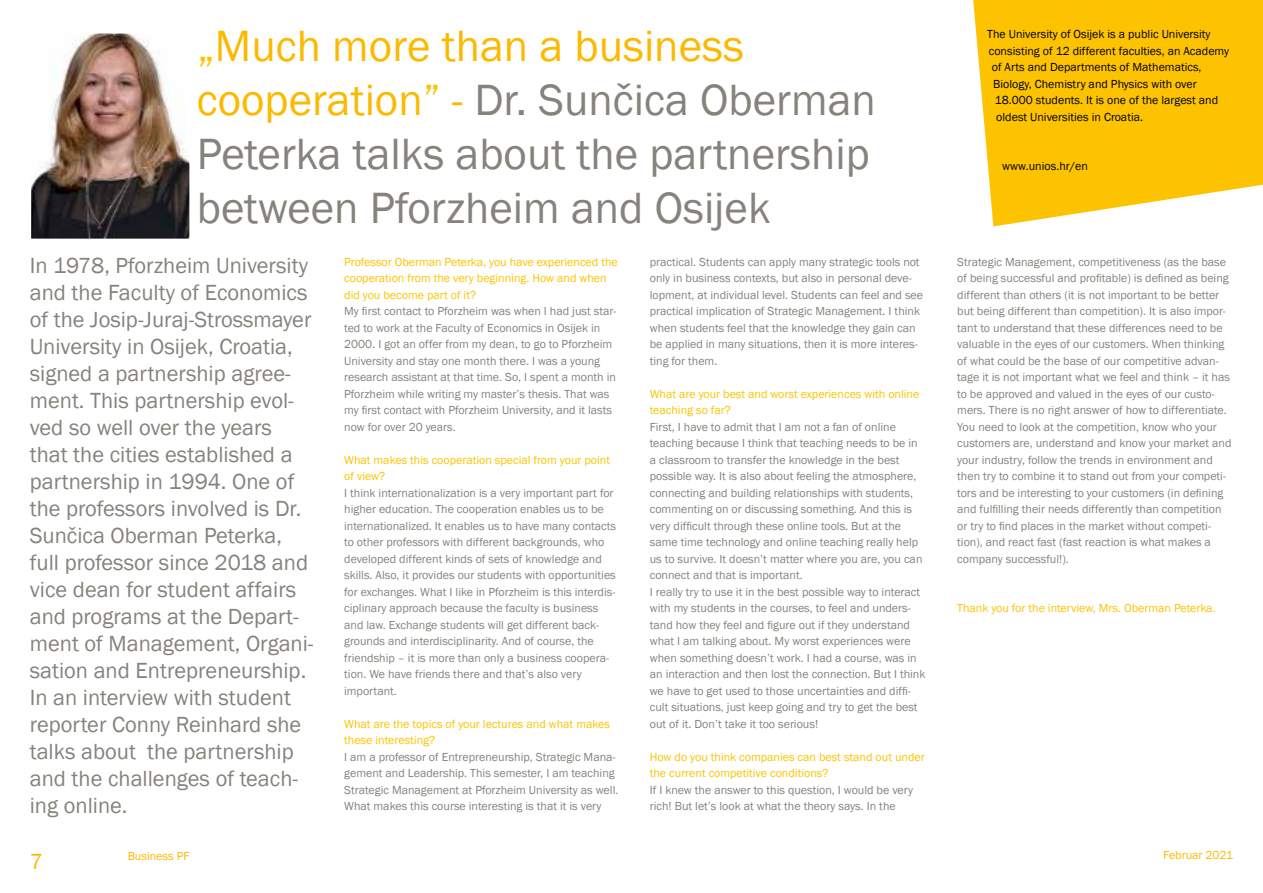
<style>
.page{position:relative;width:1263px;height:893px;background:#fff}
.page>*{position:absolute;margin:0;border:0;box-sizing:border-box;transform-origin:0 0}
.t1{font:45px/54px "Franklin Gothic";color:#86827c}
.t2{font:22.5px/27px "Franklin Gothic";color:#86827c}
.t3{font:22.5px "Franklin Gothic";color:#fbba00}
.t4{font:12px/16.5px "Franklin Gothic";color:#86827c}
.t5{font:12px/16.5px "Franklin Gothic";color:#fdc300}
.t6{font:12px "Franklin Gothic";color:#000}
.t7{font:12px "Franklin Gothic";color:#fbba00}
.s1{color:#fdc300}
.s2{color:#fbba00}
</style>
<div class="page">
<svg style="left:973px;top:0;width:290px;height:226px;background:#fdca1e"></svg>
<img style="left:33px;top:35px;width:155px;height:202px">
<h1 class="t1" style="left:197px;top:20px;width:680px"><span class="s1">„</span><span class="s2">Much more than a business cooperation</span><span class="s1">”</span> <span class="s2">-</span> Dr. Sunčica Oberman<br>Peterka talks about the partnership between Pforzheim and Osijek</h1>
<p class="t2" style="left:30px;top:252px;width:285px">In 1978, Pforzheim University and the Faculty of Economics of the Josip-Juraj-Strossmayer<br>University in Osijek, Croatia, signed a partnership agree&shy;ment. This partnership evol&shy;ved so well over the years that the cities established a partnership in 1994. One of the professors involved is Dr.<br>Sunčica Oberman Peterka, full professor since 2018 and vice dean for student affairs and programs at the Depart&shy;ment of Management, Organi&shy;sation and Entrepreneurship.<br>In an interview with student reporter Conny Reinhard she talks about the partnership and the challenges of teach&shy;ing online.</p>
<p class="t5" style="left:344px;top:254px;width:275px">Professor Oberman Peterka, you have experienced the cooperation from the very beginning. How and when did you become part of it?</p>
<p class="t4" style="left:344px;top:303px;width:273px">My first contact to Pforzheim was when I had just star&shy;ted to work at the Faculty of Economics in Osijek in 2000. I got an offer from my dean, to go to Pforzheim University and stay one month there. I was a young research assistant at that time. So, I spent a month in Pforzheim while writing my master’s thesis. That was my first contact with Pforzheim University, and it lasts now for over 20 years.</p>
<p class="t5" style="left:344px;top:452px;width:267px">What makes this cooperation special from your point of view?</p>
<p class="t4" style="left:344px;top:485px;width:273px">I think internationalization is a very important part for higher education. The cooperation enables us to be internationalized. It enables us to have many contacts to other professors with different backgrounds, who developed different kinds of sets of knowledge and skills. Also, it provides our students with opportunities for exchanges. What I like in Pforzheim is this interdis&shy;ciplinary approach because the faculty is business and law. Exchange students will get different back&shy;grounds and interdisciplinarity. And of course, the friendship – it is more than only a business coopera&shy;tion. We have friends there and that’s also very important.</p>
<p class="t5" style="left:344px;top:716px;width:267px">What are the topics of your lectures and what makes these interesting?</p>
<p class="t4" style="left:344px;top:749px;width:276px">I am a professor of Entrepreneurship, Strategic Mana&shy;gement and Leadership. This semester, I am teaching Strategic Management at Pforzheim University as well.<br>What makes this course interesting is that it is very</p>
<p class="t4" style="left:650px;top:254px;width:275px">practical. Students can apply many strategic tools not only in business contexts, but also in personal deve&shy;lopment, at individual level. Students can feel and see practical implication of Strategic Management. I think when students feel that the knowledge they gain can be applied in many situations, then it is more interes&shy;ting for them.</p>
<p class="t5" style="left:650px;top:386px;width:271px">What are your best and worst experiences with online teaching so far?</p>
<p class="t4" style="left:650px;top:419px;width:277px">First, I have to admit that I am not a fan of online teaching because I think that teaching needs to be in a classroom to transfer the knowledge in the best possible way. It is also about feeling the atmosphere, connecting and building relationships with students, commenting on or discussing something. And this is very difficult through these online tools. But at the same time technology and online teaching really help us to survive. It doesn’t matter where you are, you can connect and that is important.<br>I really try to use it in the best possible way to interact with my students in the courses, to feel and unders&shy;tand how they feel and figure out if they understand what I am talking about. My worst experiences were when something doesn’t work. I had a course, was in an interaction and then lost the connection. But I think we have to get used to those uncertainties and diffi&shy;cult situations, just keep going and try to get the best out of it. Don’t take it too serious!</p>
<p class="t5" style="left:650px;top:749px;width:276px">How do you think companies can best stand out under the current competitive conditions?</p>
<p class="t4" style="left:650px;top:782px;width:265px">If I knew the answer to this question, I would be very rich! But let’s look at what the theory says. In the</p>
<p class="t6" style="left:987px;top:27px;width:225px">The University of Osijek is a public University</p>
<p class="t6" style="left:989px;top:43px;width:242px">consisting of 12 different faculties, an Academy</p>
<p class="t6" style="left:992px;top:60px;width:211px">of Arts and Departments of Mathematics,</p>
<p class="t6" style="left:993px;top:76px;width:205px">Biology, Chemistry and Physics with over</p>
<p class="t6" style="left:995px;top:93px;width:225px">18.000 students. It is one of the largest and</p>
<p class="t6" style="left:996px;top:109px;width:148px">oldest Universities in Croatia.</p>
<p class="t6" style="left:1002px;top:159px;width:87px">www.unios.hr/en</p>
<p class="t4" style="left:957px;top:254px;width:276px">Strategic Management, competitiveness (as the base of being successful and profitable) is defined as being different than others (it is not important to be better but being different than competition). It is also impor&shy;tant to understand that these differences need to be valuable in the eyes of our customers. When thinking of what could be the base of our competitive advan&shy;tage it is not important what we feel and think – it has to be approved and valued in the eyes of our custo&shy;mers. There is no right answer of how to differentiate.<br>You need to look at the competition, know who your customers are, understand and know your market and your industry, follow the trends in environment and then try to combine it to stand out from your competi&shy;tors and be interesting to your customers (in defining and fulfilling their needs differently than competition or try to find places in the market without competi&shy;tion), and react fast (fast reaction is what makes a company successful!).</p>
<p class="t5" style="left:957px;top:600px;width:260px">Thank you for the interview, Mrs. Oberman Peterka.</p>
<h2 class="t3" style="left:30px;top:847px;width:15px">7</h2>
<p class="t7" style="left:1163px;top:847px;width:72px">Februar 2021</p>
<p class="t7" style="left:128px;top:849px;width:63px">Business PF</p>
</div>
